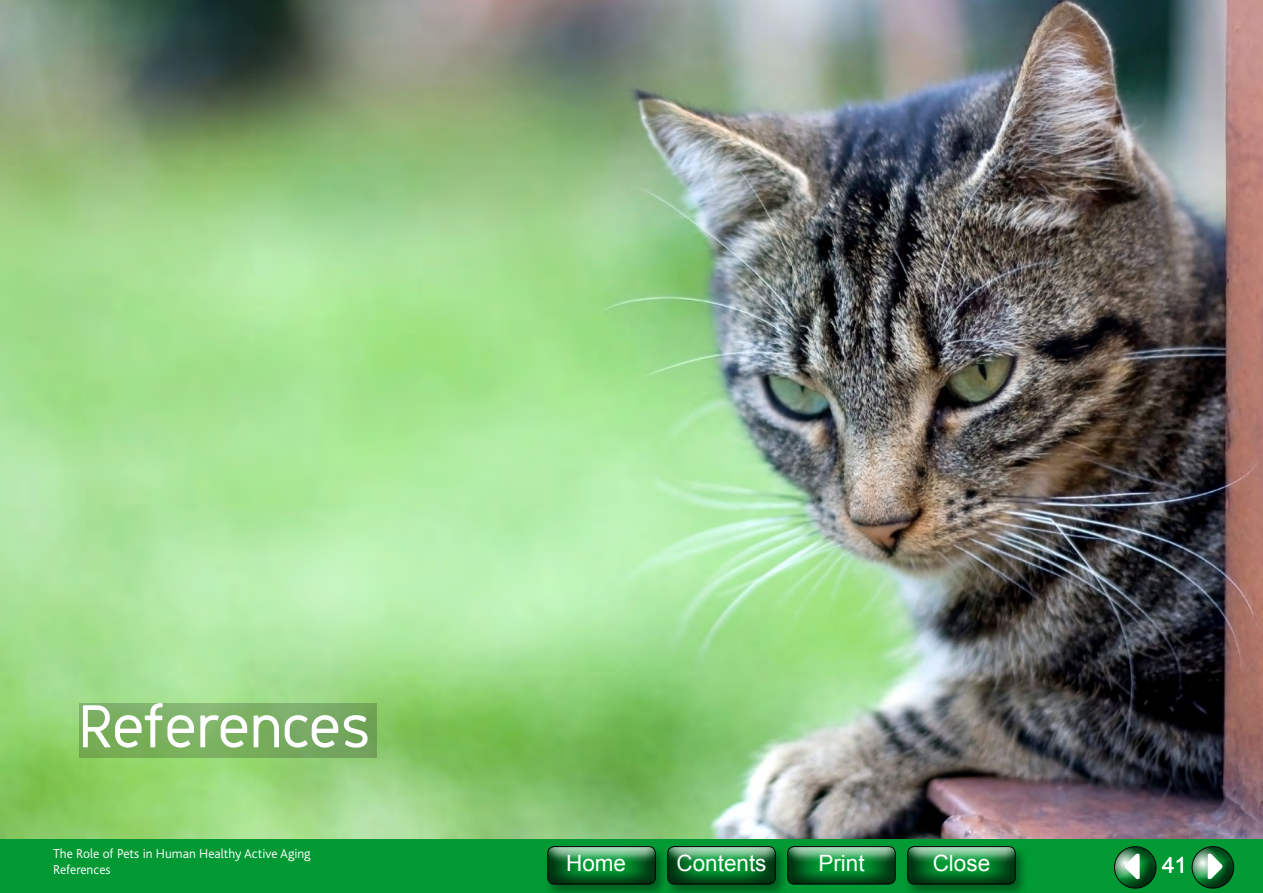
<style>
.page{position:relative;width:1263px;height:893px;background:#fff}
.page>*{position:absolute;margin:0;border:0;box-sizing:border-box;transform-origin:0 0}
.t1{font:60px "Marsfont";color:#fff}
.t2{font:22.5px "Arial";color:#fff}
.t3{font:300 13.5px/16.2px "Bliss";color:#fff}
</style>
<div class="page">
<div style="left:0;top:839px;width:1263px;height:54px;background:#093"></div>
<div style="left:543px;top:844px;width:125px;height:49px;background:#000;opacity:.4"></div>
<div style="left:534px;top:836px;width:135px;height:35px;background:#093"></div>
<div style="left:534px;top:847px;width:135px;height:40px;background:#000;opacity:.67"></div>
<div style="left:547px;top:846px;width:109px;height:38px;border:1px solid #000;border-radius:7px"></div>
<div style="left:774px;top:847px;width:135px;height:39px;background:#000;opacity:.67"></div>
<div style="left:787px;top:846px;width:109px;height:38px;border:1px solid #000;border-radius:7px"></div>
<div style="left:903px;top:844px;width:125px;height:49px;background:#000;opacity:.4"></div>
<div style="left:893px;top:836px;width:135px;height:35px;background:#093"></div>
<div style="left:893px;top:847px;width:135px;height:40px;background:#000;opacity:.67"></div>
<div style="left:907px;top:846px;width:109px;height:38px;border:1px solid #000;border-radius:7px"></div>
<div style="left:663px;top:844px;width:125px;height:49px;background:#000;opacity:.4"></div>
<div style="left:654px;top:836px;width:135px;height:35px;background:#093"></div>
<div style="left:654px;top:847px;width:135px;height:40px;background:#000;opacity:.67"></div>
<div style="left:667px;top:846px;width:109px;height:38px;border:1px solid #000;border-radius:7px"></div>
<div style="left:1178px;top:837px;width:68px;height:53px;background:#000;opacity:.44"></div>
<div style="left:1192px;top:846px;width:42px;height:42px;border:1px solid #000;border-radius:50%"></div>
<svg style="left:1208px;top:853px;width:14px;height:26px"></svg>
<div style="left:1101px;top:837px;width:68px;height:53px;background:#000;opacity:.44"></div>
<div style="left:1114px;top:846px;width:42px;height:42px;border:1px solid #000;border-radius:50%"></div>
<svg style="left:1125px;top:853px;width:15px;height:26px"></svg>
<img style="left:0;top:0;width:1263px;height:839px">
<svg style="left:80px;top:703px;width:296px;height:54px;background:#79ad61"></svg>
<h1 class="t1" style="left:80px;top:690px;width:293px">References</h1>
<p class="t3" style="left:53px;top:846px;width:259px">The Role of Pets in Human Healthy Active Aging<br>References</p>
<h2 class="t2" style="left:566px;top:849px;width:62px">Home</h2>
<h2 class="t2" style="left:676px;top:849px;width:92px">Contents</h2>
<h2 class="t2" style="left:818px;top:849px;width:48px">Print</h2>
<h2 class="t2" style="left:933px;top:849px;width:59px">Close</h2>
<h2 class="t2" style="left:1162px;top:850px;width:27px">41</h2>
</div>
